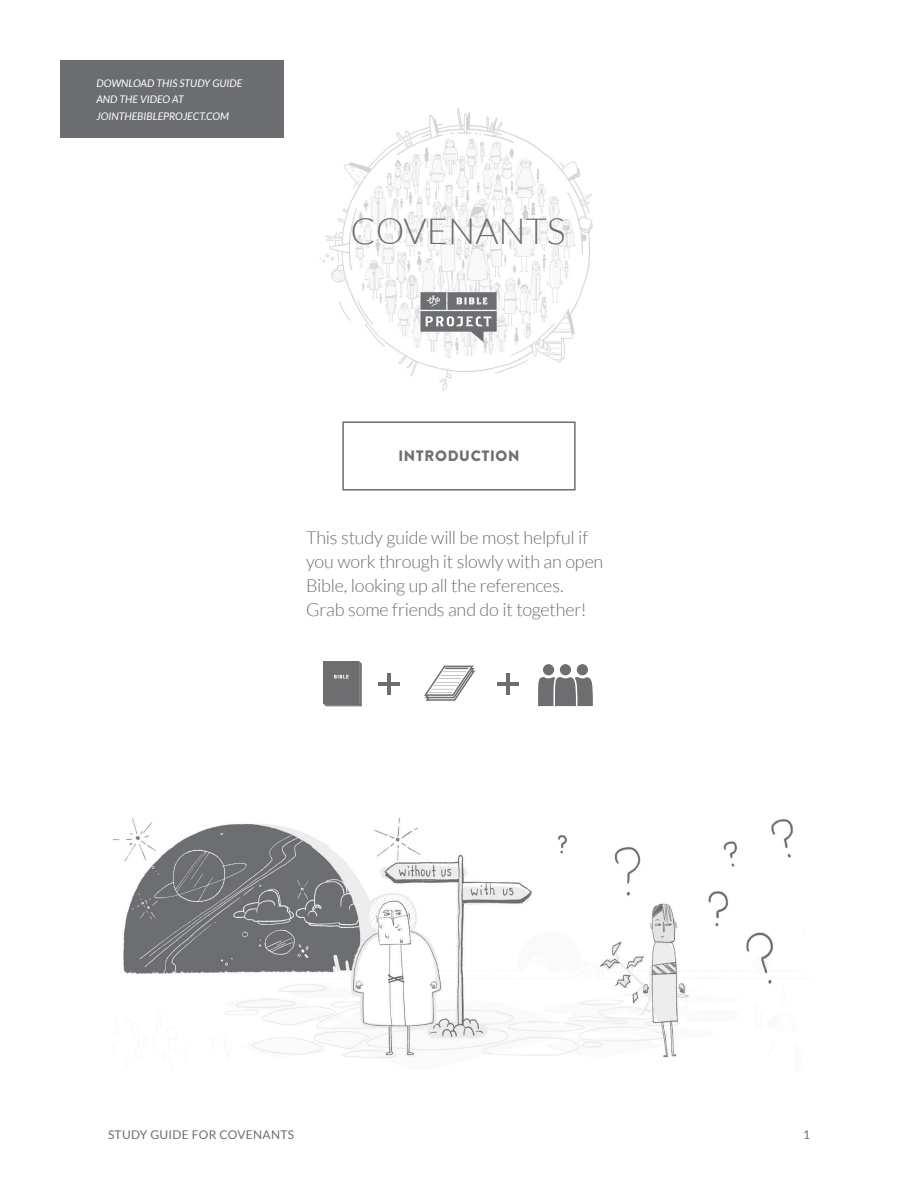
<style>
.page{position:relative;width:918px;height:1188px;background:#fff}
.page>*{position:absolute;margin:0;border:0;box-sizing:border-box;transform-origin:0 0}
.H1_Book_Title{font:300 36px "Lato";color:#6c6d70}
.H3-Sub_Key_Theme{font:300 18px "Lato";letter-spacing:-.01em;color:#6c6d70}
.H4-Section_Title_Gre{font:15px "Brandon Printed One";color:#6c6d70}
.t1{font:12px "Lato";letter-spacing:.025em;color:#6c6d70}
.t2{font:italic 10.5px "Lato";color:#fff}
</style>
<div class="page">
<img style="left:319px;top:108px;width:274px;height:283px">
<svg style="left:420px;top:292px;width:77px;height:50px"></svg>
<div style="left:342px;top:422px;width:234px;height:68px;border:2px solid #6c6d70"></div>
<div style="left:60px;top:60px;width:224px;height:78px;background:#6c6d70"></div>
<div style="left:541px;top:663px;width:15px;height:14px;background:#6e6e70;border-radius:50%"></div>
<div style="left:540px;top:661px;width:17px;height:17px;border:3px solid #fff;border-radius:50%"></div>
<div style="left:575px;top:663px;width:15px;height:14px;background:#6e6e70;border-radius:50%"></div>
<div style="left:574px;top:661px;width:17px;height:17px;border:3px solid #fff;border-radius:50%"></div>
<svg style="left:498px;top:673px;width:21px;height:22px"></svg>
<svg style="left:379px;top:673px;width:21px;height:22px"></svg>
<svg style="left:424px;top:665px;width:51px;height:36px"></svg>
<div style="left:326px;top:663px;width:36px;height:43px;background:#89898b"></div>
<svg style="left:328px;top:663px;width:33px;height:43px"></svg>
<div style="left:325px;top:662px;width:35px;height:43px;background:#707072"></div>
<div style="left:324px;top:661px;width:36px;height:43px;background:#848486"></div>
<div style="left:324px;top:661px;width:35px;height:43px;background:#6e6e70"></div>
<svg style="left:334px;top:675px;width:15px;height:4px"></svg>
<svg style="left:538px;top:675px;width:55px;height:32px;background:#858587"></svg>
<div style="left:558px;top:663px;width:15px;height:14px;background:#6e6e70;border-radius:50%"></div>
<div style="left:557px;top:661px;width:17px;height:17px;border:3px solid #fff;border-radius:50%"></div>
<img style="left:113px;top:817px;width:691px;height:241px">
<p class="t2" style="left:96px;top:77px;width:147px">DOWNLOAD THIS STUDY GUIDE</p>
<p class="t2" style="left:96px;top:94px;width:89px">AND THE VIDEO AT</p>
<p class="t2" style="left:96px;top:110px;width:134px">JOINTHEBIBLEPROJECT.COM</p>
<p class="H1_Book_Title" style="left:350px;top:212px;width:217px">COVENANTS</p>
<p class="H4-Section_Title_Gre" style="left:398px;top:447px;width:123px">INTRODUCTION</p>
<p class="H3-Sub_Key_Theme" style="left:306px;top:528px;width:284px">This study guide will be most helpful if</p>
<p class="H3-Sub_Key_Theme" style="left:306px;top:552px;width:299px">you work through it slowly with an open</p>
<p class="H3-Sub_Key_Theme" style="left:306px;top:576px;width:259px">Bible, looking up all the references.</p>
<p class="H3-Sub_Key_Theme" style="left:306px;top:600px;width:282px">Grab some friends and do it together!</p>
<p class="t1" style="left:108px;top:1128px;width:188px">STUDY GUIDE FOR COVENANTS</p>
<p class="t1" style="left:803px;top:1128px;width:8px">1</p>
</div>
